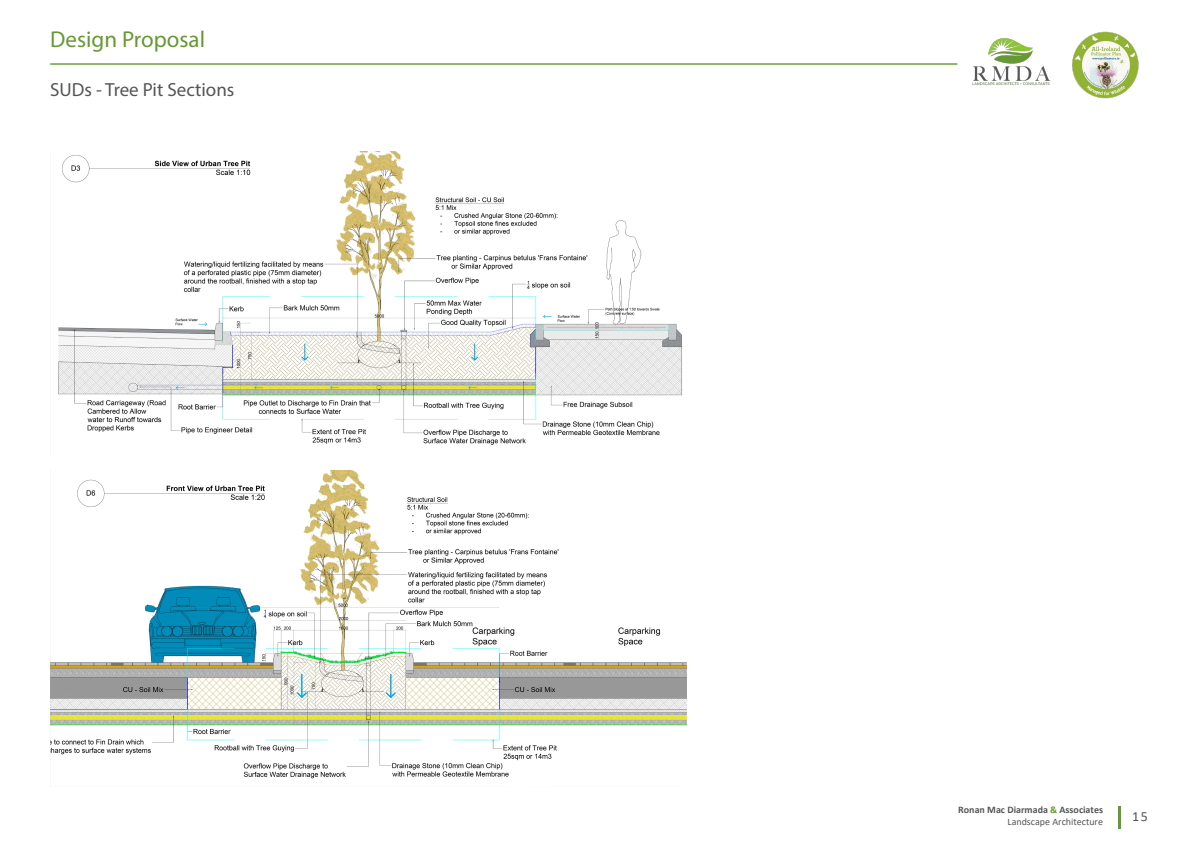
<style>
.page{position:relative;width:1191px;height:842px;background:#fff}
.page>*{position:absolute;margin:0;border:0;box-sizing:border-box;transform-origin:0 0}
.Head_1{font:23px "Myriad Pro";color:#693}
.Head_2{font:19px "Myriad Pro";color:#545557}
.t1{font:14px "Calibri";color:#545557}
.t2{font:700 10px/12px "Calibri";color:#545557;text-align:right}
.s1{color:#693}
.s2{font-weight:400}
</style>
<div class="page">
<hr style="left:1117px;top:806px;width:3px;height:22px;background:#693">
<img style="left:972px;top:38px;width:79px;height:48px">
<hr style="left:50px;top:63px;width:907px;height:2px;background:#693">
<img style="left:1072px;top:31px;width:67px;height:68px">
<img style="left:50px;top:470px;width:636px;height:309px">
<img style="left:58px;top:151px;width:624px;height:294px">
<p class="Head_1" style="left:50px;top:25px;width:156px">Design Proposal</p>
<p class="Head_2" style="left:50px;top:78px;width:186px">SUDs - Tree Pit Sections</p>
<p class="t2" style="left:958px;top:804px;width:146px">Ronan Mac Diarmada <span class="s1">&amp;</span> Associates<br><span class="s2">Landscape Architecture</span></p>
<h3 class="t1" style="left:1132px;top:807px;width:17px">15</h3>
</div>
